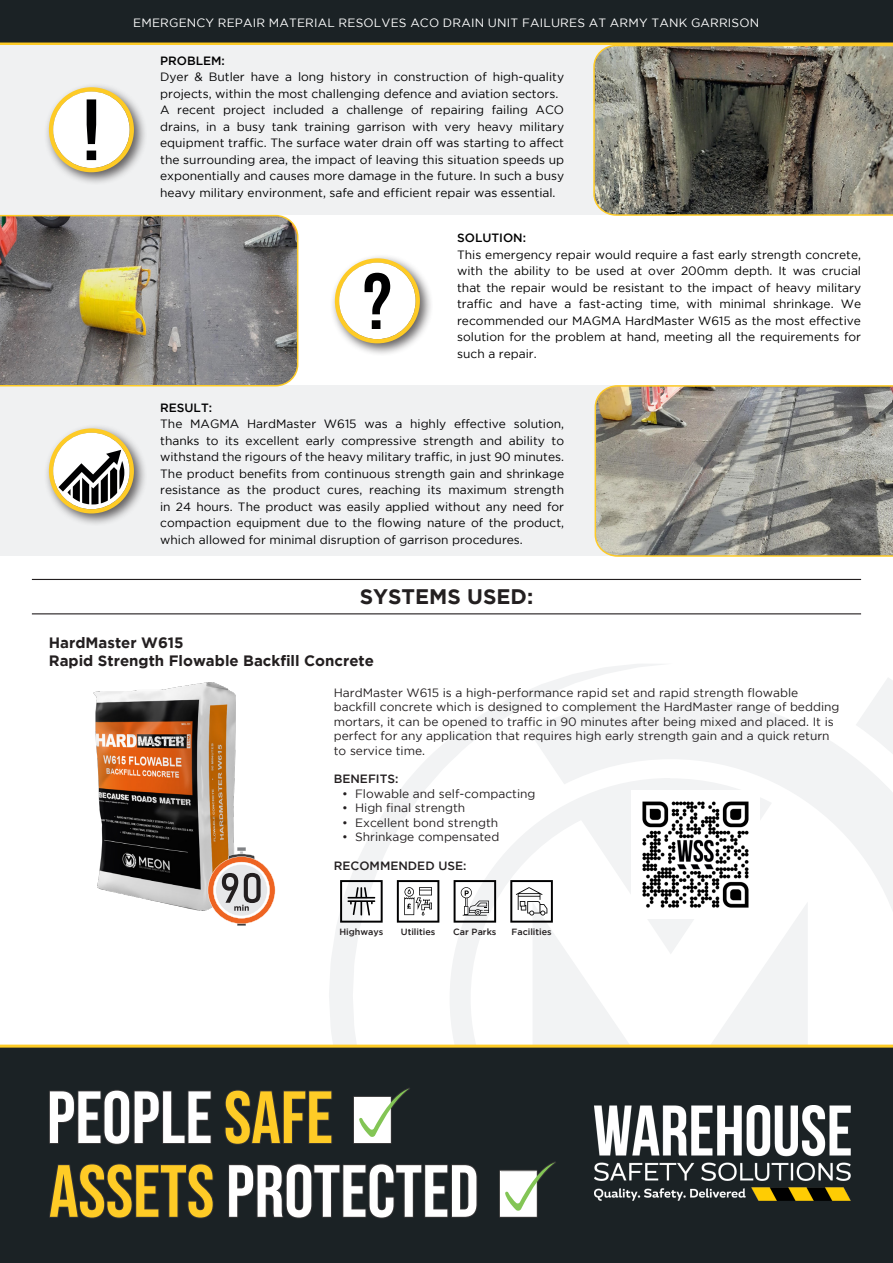
<style>
.page{position:relative;width:893px;height:1263px;background:#fff}
.page>*{position:absolute;margin:0;border:0;box-sizing:border-box;transform-origin:0 0}
.t1{font:700 21px "Gotham";color:#231f20}
.t2{font:700 15px "Gotham";color:#231f20}
.Gotham_11pt{font:12px/16.5px "Gotham";color:#000001;text-align:justify}
.t3{font:12px/14.4px "Gotham";color:#231f20}
.t4{font:12px "Gotham";letter-spacing:.015em;color:#fff}
.Gotham_11pt-2{font:500 12px "Gotham";color:#000001}
.t5{font:500 12px "Gotham";color:#231f20}
.t6{font:500 9px "Gotham";color:#231f20}
</style>
<div class="page">
<svg style="left:329px;top:664px;width:334px;height:380px"></svg>
<svg style="left:450px;top:778px;width:36px;height:266px"></svg>
<svg style="left:877px;top:678px;width:16px;height:17px"></svg>
<svg style="left:486px;top:695px;width:407px;height:349px"></svg>
<div style="left:0;top:1046px;width:893px;height:217px;background:#1b2225"></div>
<div style="left:0;top:0;width:893px;height:43px;background:#1b2225"></div>
<hr style="left:0;top:1044px;width:893px;height:3px;background:#fecb26">
<hr style="left:0;top:43px;width:893px;height:3px;background:#fecb26">
<div style="left:0;top:46px;width:893px;height:170px;background:#f0f1f2"></div>
<div style="left:0;top:386px;width:893px;height:170px;background:#f0f1f2"></div>
<svg style="left:592px;top:45px;width:301px;height:171px;background:#716d5f"></svg>
<svg style="left:0;top:214px;width:299px;height:173px;background:#8b867a"></svg>
<svg style="left:594px;top:385px;width:299px;height:172px;background:#979489"></svg>
<div style="left:330px;top:254px;width:103px;height:103px;background:#231f20;opacity:.7"></div>
<svg style="left:335px;top:258px;width:85px;height:85px"></svg>
<div style="left:44px;top:83px;width:103px;height:103px;background:#231f20;opacity:.7"></div>
<svg style="left:49px;top:87px;width:85px;height:85px"></svg>
<div style="left:44px;top:424px;width:103px;height:103px;background:#231f20;opacity:.7"></div>
<svg style="left:49px;top:428px;width:85px;height:85px"></svg>
<hr style="left:32px;top:613px;width:829px;height:1px;background:#231f20">
<hr style="left:32px;top:579px;width:829px;height:1px;background:#231f20">
<img style="left:94px;top:682px;width:142px;height:228px">
<img style="left:631px;top:791px;width:128px;height:127px">
<svg style="left:208px;top:847px;width:67px;height:79px"></svg>
<svg style="left:340px;top:880px;width:43px;height:43px"></svg>
<svg style="left:454px;top:880px;width:42px;height:43px"></svg>
<svg style="left:510px;top:880px;width:43px;height:43px"></svg>
<svg style="left:397px;top:880px;width:42px;height:43px"></svg>
<svg style="left:49px;top:1090px;width:163px;height:55px"></svg>
<svg style="left:225px;top:1090px;width:107px;height:55px"></svg>
<svg style="left:353px;top:1088px;width:57px;height:56px"></svg>
<svg style="left:49px;top:1163px;width:165px;height:55px"></svg>
<svg style="left:228px;top:1163px;width:249px;height:55px"></svg>
<svg style="left:499px;top:1161px;width:57px;height:57px"></svg>
<img style="left:595px;top:1106px;width:256px;height:94px">
<p class="t4" style="left:133px;top:16px;width:628px">EMERGENCY REPAIR MATERIAL RESOLVES ACO DRAIN UNIT FAILURES AT ARMY TANK GARRISON</p>
<p class="Gotham_11pt-2" style="left:160px;top:54px;width:66px">PROBLEM:</p>
<p class="Gotham_11pt" style="left:160px;top:69px;width:405px">Dyer &amp; Butler have a long history in construction of high-quality projects, within the most challenging defence and aviation sectors.</p>
<p class="Gotham_11pt" style="left:160px;top:102px;width:405px">A recent project included a challenge of repairing failing ACO drains, in a busy tank training garrison with very heavy military equipment traffic. The surface water drain off was starting to affect the surrounding area, the impact of leaving this situation speeds up exponentially and causes more damage in the future. In such a busy heavy military environment, safe and efficient repair was essential.</p>
<p class="Gotham_11pt-2" style="left:457px;top:231px;width:70px">SOLUTION:</p>
<p class="Gotham_11pt" style="left:457px;top:246px;width:405px">This emergency repair would require a fast early strength concrete, with the ability to be used at over 200mm depth. It was crucial that the repair would be resistant to the impact of heavy military traffic and have a fast-acting time, with minimal shrinkage. We recommended our MAGMA HardMaster W615 as the most effective solution for the problem at hand, meeting all the requirements for such a repair.</p>
<p class="Gotham_11pt-2" style="left:160px;top:400px;width:54px">RESULT:</p>
<p class="Gotham_11pt" style="left:160px;top:415px;width:405px">The MAGMA HardMaster W615 was a highly effective solution, thanks to its excellent early compressive strength and ability to withstand the rigours of the heavy military traffic, in just 90 minutes.<br>The product benefits from continuous strength gain and shrinkage resistance as the product cures, reaching its maximum strength in 24 hours. The product was easily applied without any need for compaction equipment due to the flowing nature of the product, which allowed for minimal disruption of garrison procedures.</p>
<p class="t1" style="left:360px;top:585px;width:175px">SYSTEMS USED:</p>
<p class="t2" style="left:49px;top:633px;width:136px">HardMaster W615</p>
<p class="t2" style="left:49px;top:651px;width:327px">Rapid Strength Flowable Backfill Concrete</p>
<p class="t3" style="left:334px;top:685px;width:507px">HardMaster W615 is a high-performance rapid set and rapid strength flowable backfill concrete which is designed to complement the HardMaster range of bedding mortars, it can be opened to traffic in 90 minutes after being mixed and placed. It is perfect for any application that requires high early strength gain and a quick return to service time.</p>
<p class="t5" style="left:334px;top:772px;width:66px">BENEFITS:</p>
<p class="t3" style="left:342px;top:786px;width:195px">• Flowable and self-compacting</p>
<p class="t3" style="left:342px;top:800px;width:125px">• High final strength</p>
<p class="t3" style="left:342px;top:815px;width:157px">• Excellent bond strength</p>
<p class="t3" style="left:342px;top:829px;width:159px">• Shrinkage compensated</p>
<p class="t5" style="left:334px;top:859px;width:134px">RECOMMENDED USE:</p>
<p class="t6" style="left:339px;top:926px;width:45px">Highways</p>
<p class="t6" style="left:401px;top:926px;width:36px">Utilities</p>
<p class="t6" style="left:453px;top:926px;width:45px">Car Parks</p>
<p class="t6" style="left:511px;top:926px;width:42px">Facilities</p>
</div>
